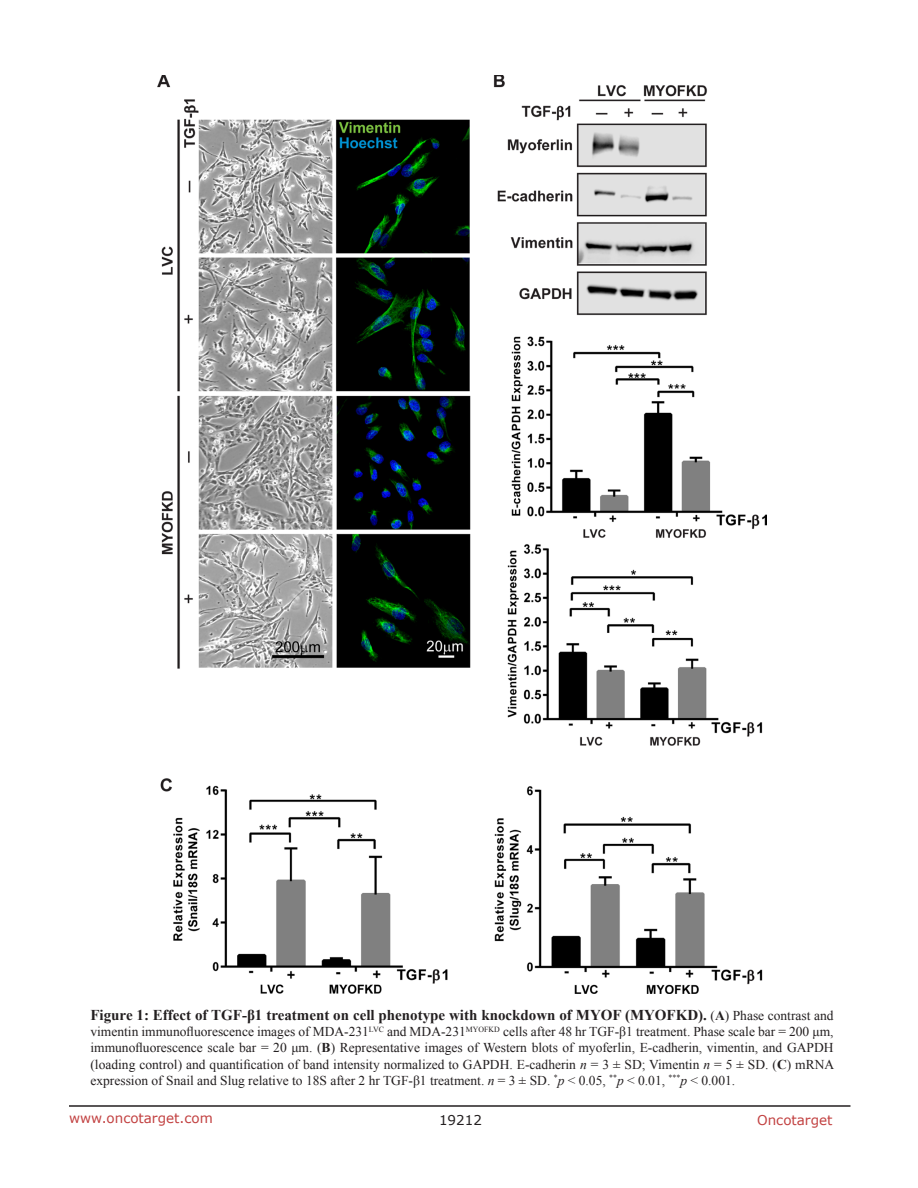
<style>
.page{position:relative;width:918px;height:1188px;background:#fff}
.page>*{position:absolute;margin:0;border:0;box-sizing:border-box;transform-origin:0 0}
.Figuretrx{font:700 15px "Times New Roman";color:#231f20}
.Figuretrx-2{font:13.5px/16.2px "Times New Roman";color:#231f20;text-align:justify}
.t1{font:13.5px "Verdana";color:#c24141}
.t2{font:13.5px "Verdana";color:#231f20}
.s1{font-weight:400;font-size:13.5px}
.s2{font-size:13.5px}
.s3{font-weight:700}
.s4{font-style:italic}
</style>
<div class="page">
<hr style="left:69px;top:1105px;width:781px;height:2px;background:#231f20">
<img style="left:157px;top:75px;width:610px;height:918px">
<p class="Figuretrx" style="left:90px;top:1005px;width:745px">Figure 1: Effect of TGF-β1 treatment on cell phenotype with knockdown of MYOF (MYOFKD). <span class="s1">(</span><span class="s2">A</span><span class="s1">) Phase contrast and</span></p>
<p class="Figuretrx-2" style="left:90px;top:1023px;width:745px">vimentin immunofluorescence images of MDA-231<sup>LVC</sup> and MDA-231<sup>MYOFKD</sup> cells after 48 hr TGF-β1 treatment. Phase scale bar = 200 μm, immunofluorescence scale bar = 20 μm. (<span class="s3">B</span>) Representative images of Western blots of myoferlin, E-cadherin, vimentin, and GAPDH (loading control) and quantification of band intensity normalized to GAPDH. E-cadherin <span class="s4">n</span> = 3 ± SD; Vimentin <span class="s4">n</span> = 5 ± SD. (<span class="s3">C</span>) mRNA expression of Snail and Slug relative to 18S after 2 hr TGF-β1 treatment. <span class="s4">n</span> = 3 ± SD. <sup>*</sup><span class="s4">p</span> &lt; 0.05, <sup>**</sup><span class="s4">p</span> &lt; 0.01, <sup>***</sup><span class="s4">p</span> &lt; 0.001.</p>
<p class="t1" style="left:69px;top:1109px;width:145px">www.oncotarget.com</p>
<p class="t2" style="left:439px;top:1111px;width:44px">19212</p>
<p class="t1" style="left:757px;top:1111px;width:77px">Oncotarget</p>
</div>
